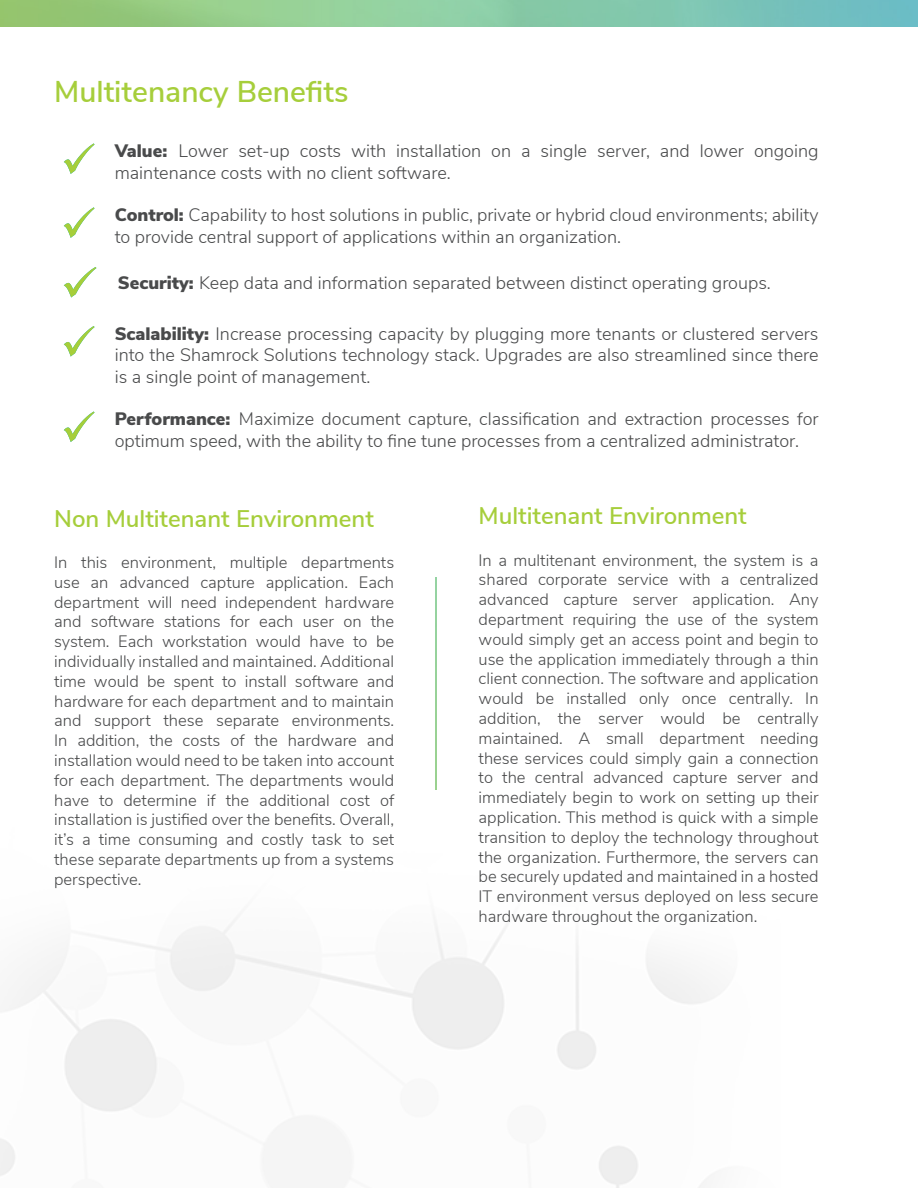
<style>
.page{position:relative;width:918px;height:1188px;background:#fff}
.page>*{position:absolute;margin:0;border:0;box-sizing:border-box;transform-origin:0 0}
.t1{font:600 30px "Nunito Sans";color:#a6ce3b}
.t2{font:600 24px "Nunito Sans";color:#a6ce3b}
.t3{font:300 18px/21.6px "Nunito Sans";color:#494a4b}
.t4{font:300 16.5px/19.8px "Nunito Sans";color:#494a4b;text-align:justify}
.s1{font-weight:900}
</style>
<div class="page">
<svg style="left:64px;top:143px;width:31px;height:31px"></svg>
<svg style="left:64px;top:207px;width:31px;height:31px"></svg>
<svg style="left:64px;top:411px;width:31px;height:31px"></svg>
<svg style="left:64px;top:326px;width:31px;height:31px"></svg>
<svg style="left:64px;top:267px;width:32px;height:31px"></svg>
<img style="left:435px;top:577px;width:1px;height:212px">
<p class="t1" style="left:54px;top:69px;width:296px">Multitenancy Benefits</p>
<p class="t3" style="left:115px;top:139px;width:705px"><span class="s1">Value:</span> Lower set-up costs with installation on a single server, and lower ongoing maintenance costs with no client software.</p>
<p class="t3" style="left:115px;top:203px;width:706px"><span class="s1">Control:</span> Capability to host solutions in public, private or hybrid cloud environments; ability to provide central support of applications within an organization.</p>
<p class="t3" style="left:118px;top:271px;width:655px"><span class="s1">Security:</span> Keep data and information separated between distinct operating groups.</p>
<p class="t3" style="left:115px;top:322px;width:705px;text-align:justify"><span class="s1">Scalability:</span> Increase processing capacity by plugging more tenants or clustered servers into the Shamrock Solutions technology stack. Upgrades are also streamlined since there is a single point of management.</p>
<p class="t3" style="left:115px;top:407px;width:705px"><span class="s1">Performance:</span> Maximize document capture, classification and extraction processes for optimum speed, with the ability to fine tune processes from a centralized administrator.</p>
<p class="t2" style="left:54px;top:501px;width:321px">Non Multitenant Environment</p>
<p class="t4" style="left:54px;top:551px;width:342px">In this environment, multiple departments use an advanced capture application. Each department will need independent hardware and software stations for each user on the system. Each workstation would have to be individually installed and maintained. Additional time would be spent to install software and hardware for each department and to maintain and support these separate environments.<br>In addition, the costs of the hardware and installation would need to be taken into account for each department. The departments would have to determine if the additional cost of installation is justified over the benefits. Overall, it’s a time consuming and costly task to set these separate departments up from a systems perspective.</p>
<p class="t2" style="left:479px;top:498px;width:270px">Multitenant Environment</p>
<p class="t4" style="left:479px;top:549px;width:342px">In a multitenant environment, the system is a shared corporate service with a centralized advanced capture server application. Any department requiring the use of the system would simply get an access point and begin to use the application immediately through a thin client connection. The software and application would be installed only once centrally. In addition, the server would be centrally maintained. A small department needing these services could simply gain a connection to the central advanced capture server and immediately begin to work on setting up their application. This method is quick with a simple transition to deploy the technology throughout the organization. Furthermore, the servers can be securely updated and maintained in a hosted IT environment versus deployed on less secure hardware throughout the organization.</p>
</div>
